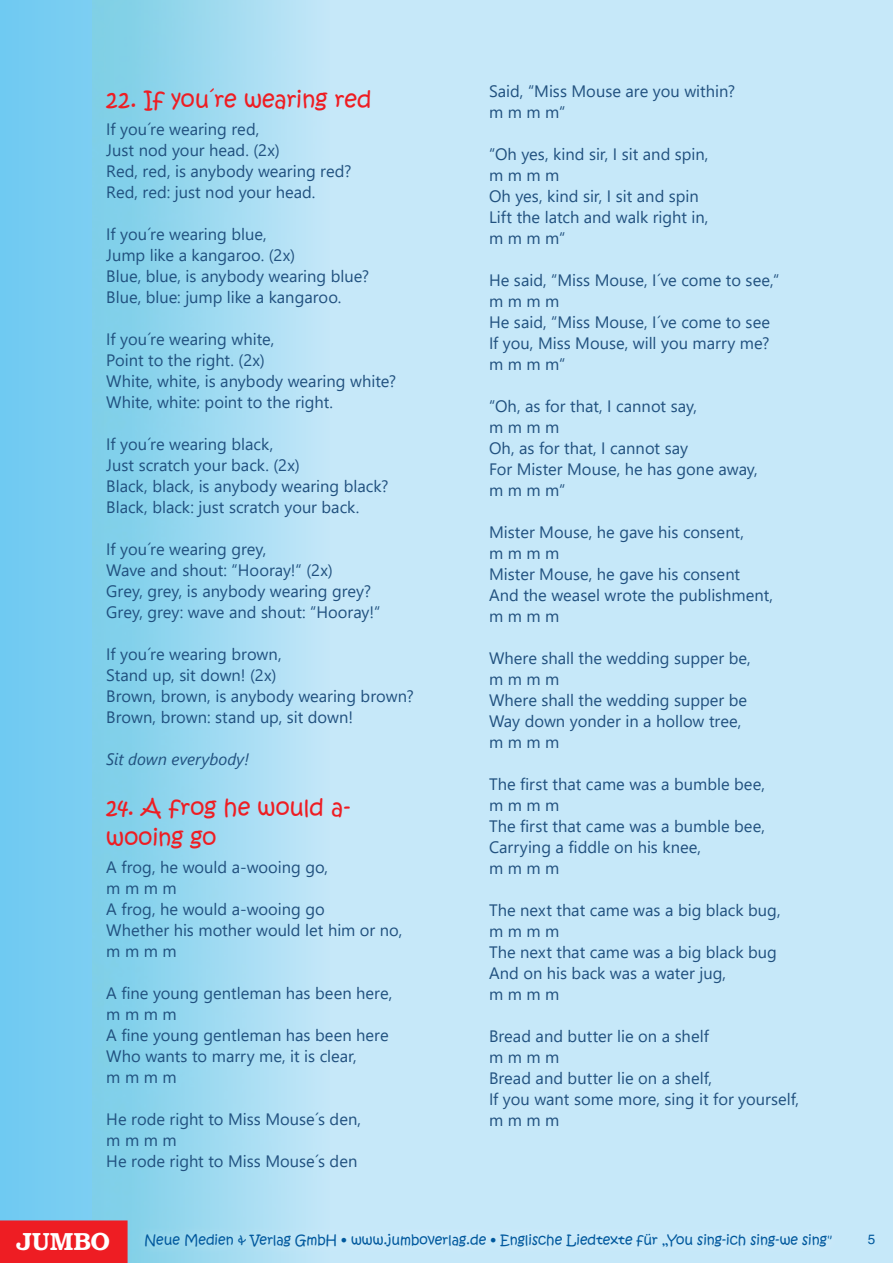
<style>
.page{position:relative;width:893px;height:1263px;background:#c6e8f9}
.page>*{position:absolute;margin:0;border:0;box-sizing:border-box;transform-origin:0 0}
.t1{font:24px "Boo Dem";color:#fff}
.t2{font:22.5px/30px "Kristen ITC";color:#ee1d23}
.t3{font:16.5px/21px "Segoe UI";color:#21517f}
.t4{font:italic 16.5px "Segoe UI";letter-spacing:-.005em;color:#21517f}
.t5{font:13.5px "Kristen ITC";color:#01599e}
.t6{font:13.5px "Helvetica";color:#01599e}
</style>
<div class="page">
<div style="left:0;top:0;width:330px;height:1263px;background:#76ccf2"></div>
<img style="left:93px;top:0;width:237px;height:1263px">
<div style="left:0;top:1220px;width:128px;height:43px;background:#ee1d23;border:2px solid #ee1d23"></div>
<div style="left:134px;top:1223px;width:709px;height:35px;background:#fff;opacity:.5"></div>
<h2 class="t2" style="left:106px;top:85px;width:267px">22. If you´re wearing red</h2>
<p class="t3" style="left:106px;top:117px;width:247px">If you´re wearing red,<br>Just nod your head. (2x)<br>Red, red, is anybody wearing red?<br>Red, red: just nod your head.</p>
<p class="t3" style="left:106px;top:222px;width:264px">If you´re wearing blue,<br>Jump like a kangaroo. (2x)<br>Blue, blue, is anybody wearing blue?<br>Blue, blue: jump like a kangaroo.</p>
<p class="t3" style="left:106px;top:327px;width:291px">If you´re wearing white,<br>Point to the right. (2x)<br>White, white, is anybody wearing white?<br>White, white: point to the right.</p>
<p class="t3" style="left:106px;top:432px;width:284px">If you´re wearing black,<br>Just scratch your back. (2x)<br>Black, black, is anybody wearing black?<br>Black, black: just scratch your back.</p>
<p class="t3" style="left:106px;top:537px;width:276px">If you´re wearing grey,<br>Wave and shout: “Hooray!“ (2x)<br>Grey, grey, is anybody wearing grey?<br>Grey, grey: wave and shout: “Hooray!“</p>
<p class="t3" style="left:106px;top:642px;width:309px">If you´re wearing brown,<br>Stand up, sit down! (2x)<br>Brown, brown, is anybody wearing brown?<br>Brown, brown: stand up, sit down!</p>
<p class="t4" style="left:106px;top:744px;width:145px">Sit down everybody!</p>
<h2 class="t2" style="left:106px;top:793px;width:246px">24. A frog he would a&shy;wooing go</h2>
<p class="t3" style="left:106px;top:855px;width:298px">A frog, he would a-wooing go,<br>m m m m<br>A frog, he would a-wooing go<br>Whether his mother would let him or no, m m m m</p>
<p class="t3" style="left:106px;top:981px;width:287px">A fine young gentleman has been here, m m m m<br>A fine young gentleman has been here<br>Who wants to marry me, it is clear,<br>m m m m</p>
<p class="t3" style="left:106px;top:1107px;width:256px">He rode right to Miss Mouse´s den, m m m m<br>He rode right to Miss Mouse´s den</p>
<p class="t3" style="left:489px;top:79px;width:248px">Said, “Miss Mouse are you within? m m m m“</p>
<p class="t3" style="left:489px;top:142px;width:221px">“Oh yes, kind sir, I sit and spin, m m m m<br>Oh yes, kind sir, I sit and spin<br>Lift the latch and walk right in, m m m m“</p>
<p class="t3" style="left:489px;top:268px;width:292px">He said, “Miss Mouse, I´ve come to see,“ m m m m<br>He said, “Miss Mouse, I´ve come to see<br>If you, Miss Mouse, will you marry me? m m m m“</p>
<p class="t3" style="left:489px;top:394px;width:270px">“Oh, as for that, I cannot say,<br>m m m m<br>Oh, as for that, I cannot say<br>For Mister Mouse, he has gone away, m m m m“</p>
<p class="t3" style="left:489px;top:520px;width:286px">Mister Mouse, he gave his consent,<br>m m m m<br>Mister Mouse, he gave his consent<br>And the weasel wrote the publishment, m m m m</p>
<p class="t3" style="left:489px;top:646px;width:263px">Where shall the wedding supper be, m m m m<br>Where shall the wedding supper be<br>Way down yonder in a hollow tree, m m m m</p>
<p class="t3" style="left:489px;top:772px;width:277px">The first that came was a bumble bee, m m m m<br>The first that came was a bumble bee,<br>Carrying a fiddle on his knee,<br>m m m m</p>
<p class="t3" style="left:489px;top:898px;width:293px">The next that came was a big black bug, m m m m<br>The next that came was a big black bug<br>And on his back was a water jug,<br>m m m m</p>
<p class="t3" style="left:489px;top:1024px;width:312px">Bread and butter lie on a shelf<br>m m m m<br>Bread and butter lie on a shelf,<br>If you want some more, sing it for yourself, m m m m</p>
<h1 class="t1" style="left:16px;top:1228px;width:96px">JUMBO</h1>
<p class="t5" style="left:145px;top:1231px;width:689px">Neue Medien &amp; Verlag GmbH • www.jumboverlag.de • Englische Liedtexte für „You sing-ich sing-we sing"</p>
<p class="t6" style="left:868px;top:1231px;width:9px">5</p>
</div>
